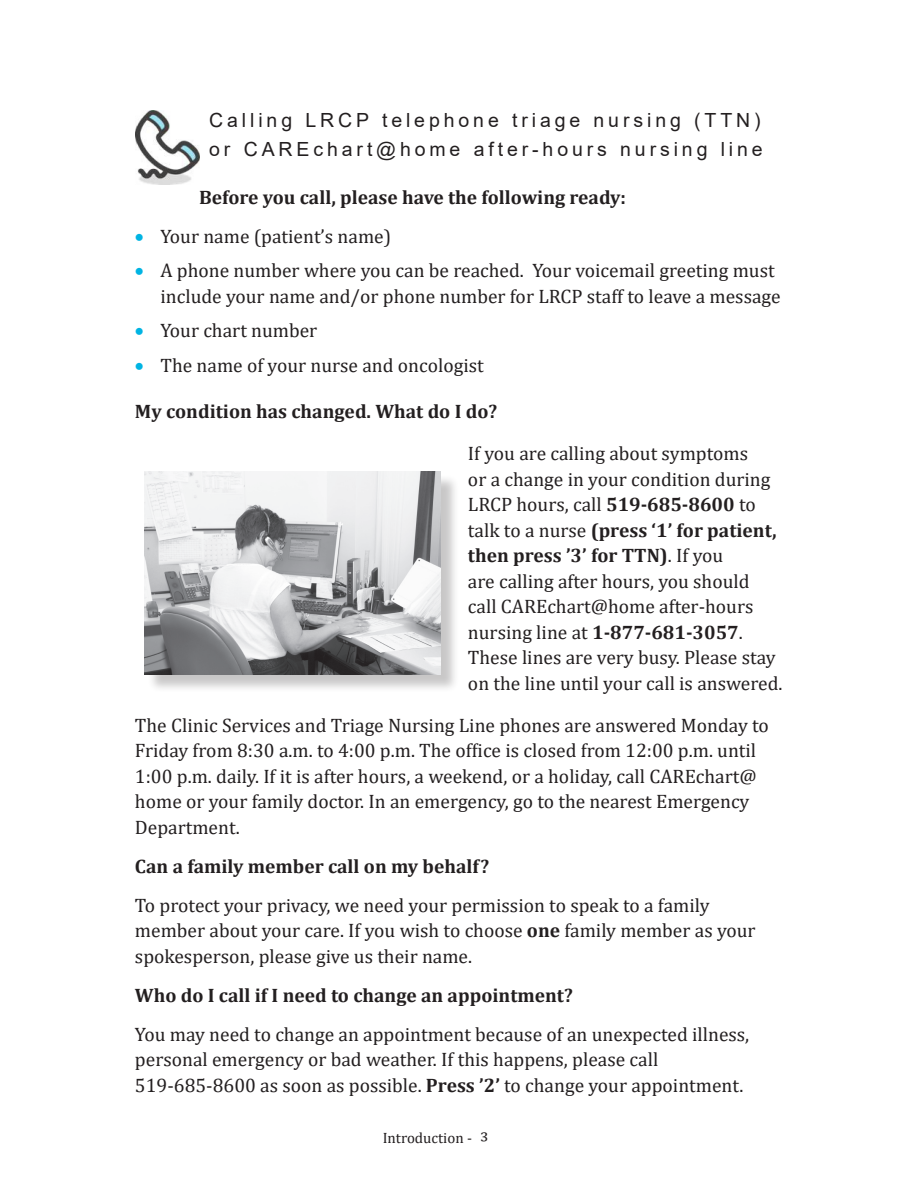
<style>
.page{position:relative;width:918px;height:1188px;background:#fff}
.page>*{position:absolute;margin:0;border:0;box-sizing:border-box;transform-origin:0 0}
.t1{font:19.5px/25.5px "Cambria";color:#231f20}
.t2{font:700 19.5px "Cambria";color:#231f20}
.t3{font:19.5px/28.5px "Arial";letter-spacing:.2em;color:#231f20}
.t4{font:15px "Cambria";color:#231f20}
.s1{color:#00b4e3}
.s2{font-weight:700}
.s3{font-size:21px}
</style>
<div class="page">
<img style="left:135px;top:111px;width:64px;height:74px">
<div style="left:147px;top:474px;width:313px;height:219px;background:#231f20;opacity:.25"></div>
<img style="left:145px;top:471px;width:296px;height:204px">
<p class="t3" style="left:209px;top:106px;width:555px">Calling LRCP telephone triage nursing (TTN) or CAREchart@home after-hours nursing line</p>
<h3 class="t2" style="left:199px;top:183px;width:428px">Before you call, please have the following ready:</h3>
<p class="t1" style="left:135px;top:223px;width:258px"><span class="s1">•</span> Your name (patient’s name)</p>
<p class="t1" style="left:160px;top:258px;width:622px;text-indent:-26px"><span class="s1">•</span> A phone number where you can be reached. Your voicemail greeting must include your name and/or phone number for LRCP staff to leave a message</p>
<p class="t1" style="left:135px;top:318px;width:184px"><span class="s1">•</span> Your chart number</p>
<p class="t1" style="left:135px;top:352px;width:350px"><span class="s1">•</span> The name of your nurse and oncologist</p>
<h3 class="t2" style="left:135px;top:398px;width:364px">My condition has changed. What do I do?</h3>
<p class="t1" style="left:468px;top:441px;width:316px">If you are calling about symptoms<br>or a change in your condition during LRCP hours, call <span class="s2">519-685-8600</span> to talk to a nurse <span class="s2">(press ‘1’ for patient, then press ’3’ for TTN)</span>. If you<br>are calling after hours, you should call CAREchart@home after-hours nursing line at <span class="s2">1-877-681-3057</span>.<br>These lines are very busy. Please stay on the line until your call is answered.</p>
<p class="t1" style="left:135px;top:712px;width:635px">The Clinic Services and Triage Nursing Line phones are answered Monday to</p>
<p class="t1" style="left:135px;top:738px;width:623px">Friday from 8:30 a.m. to 4:00 p.m. The office is closed from 12:00 p.m. until</p>
<p class="t1" style="left:135px;top:763px;width:623px">1:00 p.m. daily. If it is after hours, a weekend, or a holiday, call CAREchart@ home or your family doctor. In an emergency, go to the nearest Emergency<br>Department.</p>
<p class="t2" style="left:135px;top:852px;width:356px">Can a family member call on my behalf?</p>
<p class="t1" style="left:135px;top:892px;width:622px">To protect your privacy, we need your permission to speak to a family member about your care. If you wish to choose <span class="s2">one</span> family member as your spokesperson, please give us their name.</p>
<p class="t2" style="left:135px;top:981px;width:439px">Who do I call if I need to change an appointment?</p>
<p class="t1" style="left:135px;top:1021px;width:616px">You may need to change an appointment because of an unexpected illness, personal emergency or bad weather. If this happens, please call<br>519-685-8600 as soon as possible. <span class="s2">Press ’2’</span> to change your appointment.</p>
<p class="t4" style="left:383px;top:1129px;width:107px">Introduction - <span class="s3">³</span></p>
</div>
